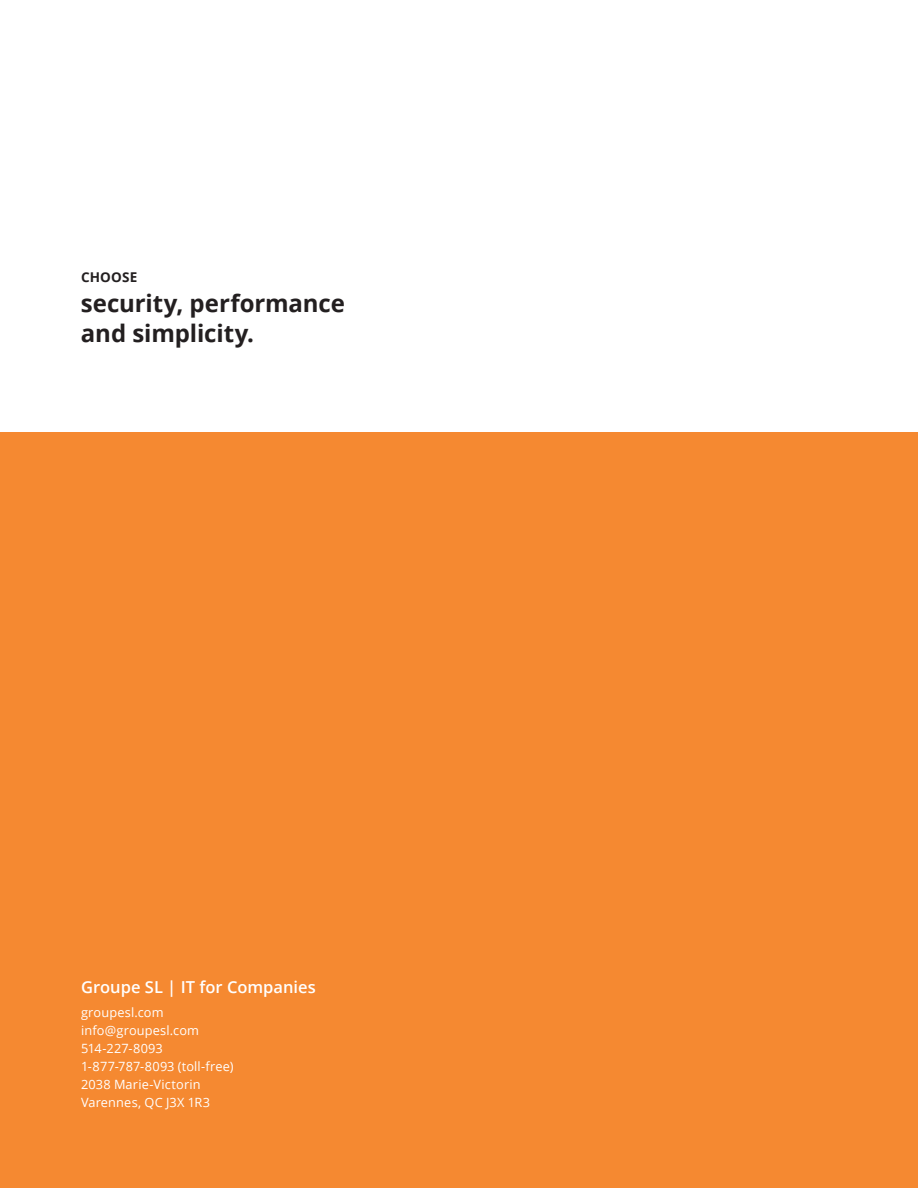
<style>
.page{position:relative;width:918px;height:1188px;background:#fff}
.page>*{position:absolute;margin:0;border:0;box-sizing:border-box;transform-origin:0 0}
.t1{font:700 24px/30px "Open Sans";letter-spacing:-.005em;color:#231f20}
.t2{font:600 16.5px "Open Sans";color:#fff}
.t3{font:700 13.5px "Open Sans";letter-spacing:.015em;color:#231f20}
.t4{font:12.75px/18px "Open Sans";letter-spacing:.01em;color:#fff}
</style>
<div class="page">
<div style="left:0;top:432px;width:918px;height:756px;background:#f58931"></div>
<p class="t3" style="left:81px;top:267px;width:58px">CHOOSE</p>
<h1 class="t1" style="left:81px;top:287px;width:265px">security, performance and simplicity.</h1>
<p class="t2" style="left:81px;top:976px;width:236px">Groupe SL | IT for Companies</p>
<p class="t4" style="left:81px;top:1003px;width:154px">groupesl.com info@groupesl.com<br>514-227-8093<br>1-877-787-8093 (toll-free)<br>2038 Marie-Victorin<br>Varennes, QC J3X 1R3</p>
</div>
